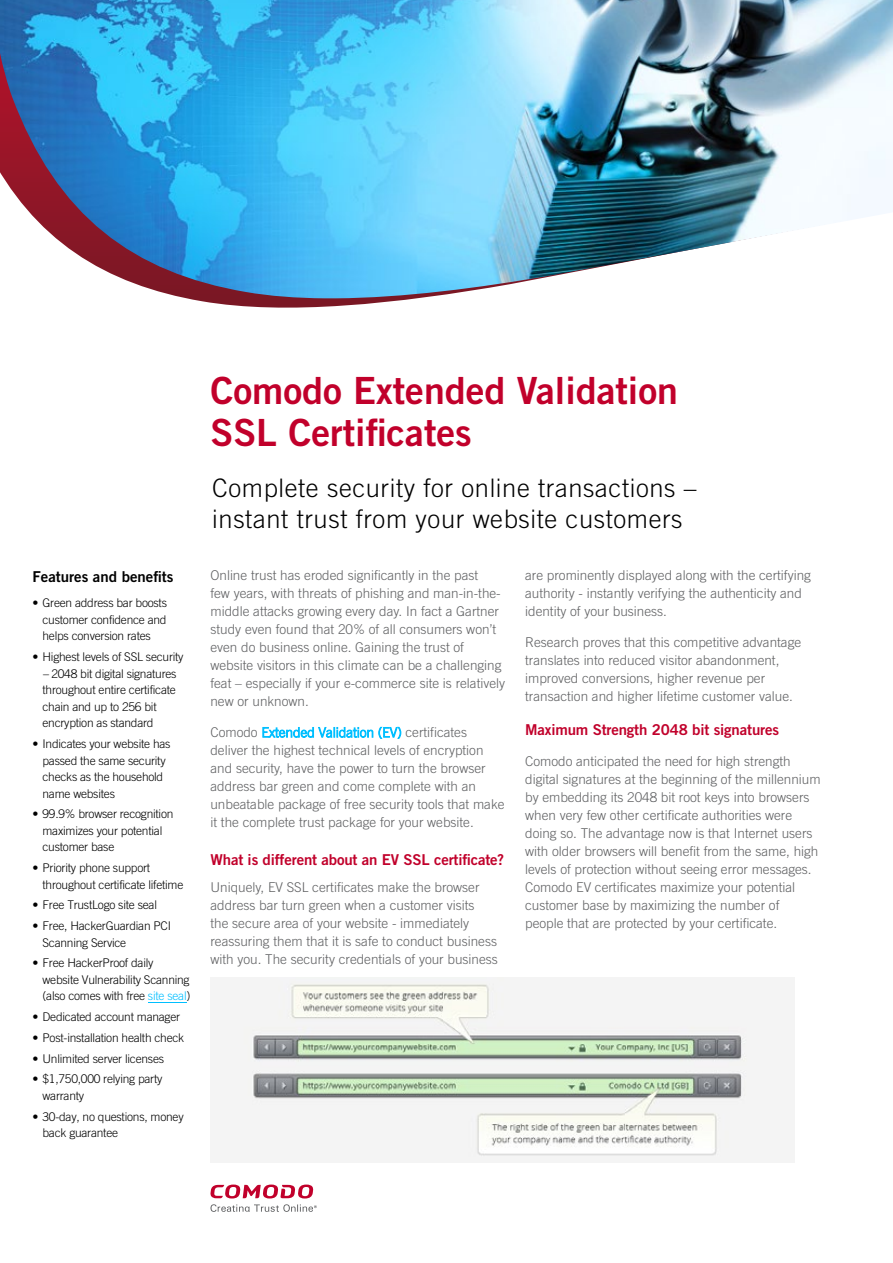
<style>
.page{position:relative;width:893px;height:1263px;background:#fff}
.page>*{position:absolute;margin:0;border:0;box-sizing:border-box;transform-origin:0 0}
.t1{font:37.5px/42px "Trade Gothic LT Bold Two";color:#c1002b}
.t2{font:300 25.5px/30.6px "Trade Gothic LT";letter-spacing:.025em;color:#000}
.t3{font:15px "Trade Gothic LT Bold Two";letter-spacing:-.01em;color:#c1002b}
.t4{font:15px "Trade Gothic LT Bold Two";color:#000}
.t5{font:300 13.5px/18px "Trade Gothic LT";color:#5f6062}
.t6{font:300 12px/16.5px "Trade Gothic LT";letter-spacing:-.02em;color:#000}
.s1{color:#00bfff}
</style>
<div class="page">
<svg style="left:185px;top:298px;width:234px;height:10px"></svg>
<img style="left:0;top:0;width:893px;height:298px">
<svg style="left:210px;top:1204px;width:107px;height:8px"></svg>
<svg style="left:210px;top:1184px;width:103px;height:14px"></svg>
<hr style="left:148px;top:1002px;width:38px;height:1px;background:#00bfff">
<img style="left:210px;top:977px;width:584px;height:185px">
<p class="t4" style="left:33px;top:567px;width:142px">Features and benefits</p>
<p class="t6" style="left:43px;top:595px;width:126px;text-align:justify;text-indent:-10px">• Green address bar boosts customer confidence and helps conversion rates</p>
<p class="t6" style="left:33px;top:648px;width:153px">• Highest levels of SSL security</p>
<p class="t6" style="left:43px;top:665px;width:135px">– 2048 bit digital signatures throughout entire certificate chain and up to 256 bit encryption as standard</p>
<p class="t6" style="left:43px;top:735px;width:130px;text-indent:-10px">• Indicates your website has passed the same security checks as the household name websites</p>
<p class="t6" style="left:43px;top:805px;width:132px;text-indent:-10px">• 99.9% browser recognition maximizes your potential customer base</p>
<p class="t6" style="left:43px;top:859px;width:142px;text-indent:-10px">• Priority phone support throughout certificate lifetime</p>
<p class="t6" style="left:33px;top:896px;width:126px">• Free TrustLogo site seal</p>
<p class="t6" style="left:43px;top:917px;width:130px;text-indent:-10px">• Free, HackerGuardian PCI<br>Scanning Service</p>
<p class="t6" style="left:43px;top:954px;width:149px;text-indent:-10px">• Free HackerProof daily website Vulnerability Scanning (also comes with free <span class="s1">site seal</span>)</p>
<p class="t6" style="left:33px;top:1008px;width:149px">• Dedicated account manager</p>
<p class="t6" style="left:33px;top:1029px;width:153px">• Post-installation health check</p>
<p class="t6" style="left:33px;top:1050px;width:133px">• Unlimited server licenses</p>
<p class="t6" style="left:43px;top:1070px;width:121px;text-indent:-10px">• $1,750,000 relying party warranty</p>
<p class="t6" style="left:43px;top:1108px;width:143px;text-indent:-10px">• 30-day, no questions, money back guarantee</p>
<h1 class="t1" style="left:210px;top:369px;width:469px">Comodo Extended Validation<br>SSL Certificates</h1>
<h2 class="t2" style="left:212px;top:472px;width:486px">Complete security for online transactions – instant trust from your website customers</h2>
<p class="t5" style="left:210px;top:566px;width:296px">Online trust has eroded significantly in the past<br>few years, with threats of phishing and man-in-the&shy;middle attacks growing every day. In fact a Gartner study even found that 20% of all consumers won’t even do business online. Gaining the trust of website visitors in this climate can be a challenging feat – especially if your e-commerce site is relatively new or unknown.</p>
<p class="t5" style="left:210px;top:723px;width:296px">Comodo <span class="s1">Extended Validation (EV)</span> certificates deliver the highest technical levels of encryption and security, have the power to turn the browser address bar green and come complete with an unbeatable package of free security tools that make it the complete trust package for your website.</p>
<p class="t3" style="left:210px;top:851px;width:295px">What is different about an EV SSL certificate?</p>
<p class="t5" style="left:210px;top:878px;width:289px">Uniquely, EV SSL certificates make the browser address bar turn green when a customer visits<br>the secure area of your website - immediately reassuring them that it is safe to conduct business with you. The security credentials of your business</p>
<p class="t5" style="left:525px;top:566px;width:287px">are prominently displayed along with the certifying authority - instantly verifying the authenticity and identity of your business.</p>
<p class="t5" style="left:525px;top:633px;width:278px">Research proves that this competitive advantage translates into reduced visitor abandonment, improved conversions, higher revenue per transaction and higher lifetime customer value.</p>
<p class="t3" style="left:525px;top:720px;width:255px">Maximum Strength 2048 bit signatures</p>
<p class="t5" style="left:525px;top:752px;width:297px">Comodo anticipated the need for high strength digital signatures at the beginning of the millennium by embedding its 2048 bit root keys into browsers when very few other certificate authorities were doing so. The advantage now is that Internet users with older browsers will benefit from the same, high levels of protection without seeing error messages.<br>Comodo EV certificates maximize your potential customer base by maximizing the number of people that are protected by your certificate.</p>
</div>
